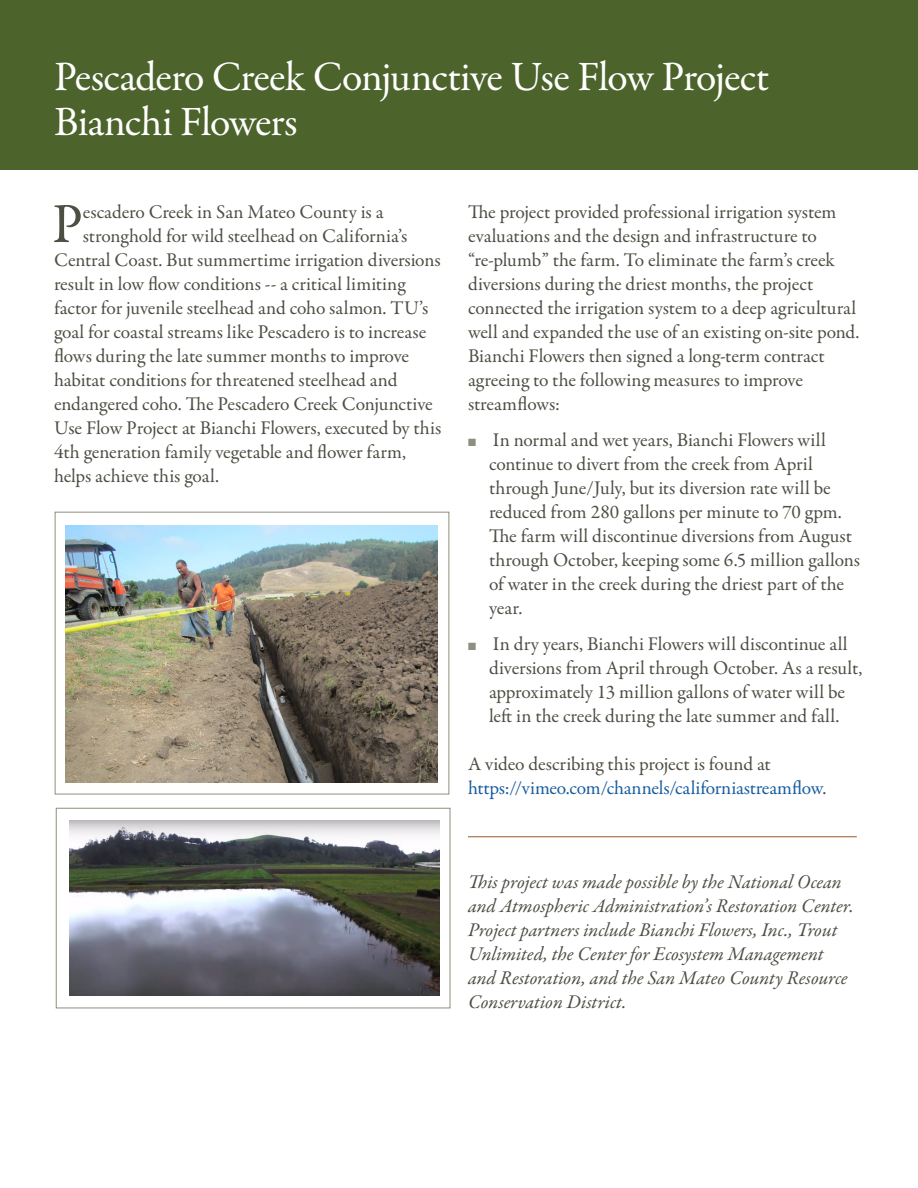
<style>
.page{position:relative;width:918px;height:1188px;background:#fff}
.page>*{position:absolute;margin:0;border:0;box-sizing:border-box;transform-origin:0 0}
.Drop_cap{font:56.55px "Garamond Premr Pro";color:#4f4e44}
.t1{font:42px "Garamond Premr Pro";letter-spacing:-.025em;color:#fff}
.Drop_cap-2{font:19.5px/24px "Garamond Premr Pro";letter-spacing:-.005em;color:#4f4e44}
.t2{font:italic 19.5px/24px "Garamond Premr Pro";color:#4f4e44}
.t3{font:19.5px/24px "Garamond Premr Pro";letter-spacing:-.01em;color:#175d9e}
.s1{color:#908e7f}
.s2{color:#4f4e44}
</style>
<div class="page">
<div style="left:0;top:0;width:918px;height:169px;background:#4c632b"></div>
<hr style="left:468px;top:836px;width:389px;height:1px;background:#9a5428">
<div style="left:55px;top:512px;width:394px;height:282px;border:1px solid #908e7f"></div>
<img style="left:66px;top:525px;width:372px;height:258px">
<div style="left:56px;top:808px;width:394px;height:200px;border:1px solid #908e7f"></div>
<img style="left:70px;top:821px;width:369px;height:174px">
<p class="t1" style="left:54px;top:51px;width:717px">Pescadero Creek Conjunctive Use Flow Project</p>
<p class="t1" style="left:54px;top:96px;width:245px">Bianchi Flowers</p>
<p class="Drop_cap" style="left:52px;top:190px;width:32px">P</p>
<p class="Drop_cap-2" style="left:83px;top:200px;width:302px">escadero Creek in San Mateo County is a</p>
<p class="Drop_cap-2" style="left:83px;top:224px;width:326px">stronghold for wild steelhead on California’s</p>
<p class="Drop_cap-2" style="left:54px;top:248px;width:388px">Central Coast. But summertime irrigation diversions</p>
<p class="Drop_cap-2" style="left:54px;top:272px;width:353px">result in low flow conditions -- a critical limiting</p>
<p class="Drop_cap-2" style="left:54px;top:296px;width:376px">factor for juvenile steelhead and coho salmon. TU’s</p>
<p class="Drop_cap-2" style="left:54px;top:320px;width:374px">goal for coastal streams like Pescadero is to increase</p>
<p class="Drop_cap-2" style="left:54px;top:344px;width:357px">flows during the late summer months to improve</p>
<p class="Drop_cap-2" style="left:54px;top:368px;width:345px">habitat conditions for threatened steelhead and</p>
<p class="Drop_cap-2" style="left:54px;top:392px;width:380px">endangered coho. The Pescadero Creek Conjunctive</p>
<p class="Drop_cap-2" style="left:54px;top:416px;width:389px">Use Flow Project at Bianchi Flowers, executed by this</p>
<p class="Drop_cap-2" style="left:54px;top:440px;width:354px">4th generation family vegetable and flower farm,</p>
<p class="Drop_cap-2" style="left:54px;top:464px;width:167px">helps achieve this goal.</p>
<p class="Drop_cap-2" style="left:468px;top:200px;width:393px">The project provided professional irrigation system evaluations and the design and infrastructure to “re-plumb” the farm. To eliminate the farm’s creek diversions during the driest months, the project connected the irrigation system to a deep agricultural well and expanded the use of an existing on-site pond.<br>Bianchi Flowers then signed a long-term contract agreeing to the following measures to improve streamflows:</p>
<p class="Drop_cap-2" style="left:489px;top:428px;width:373px;text-indent:-21px"><span class="s1">■</span> In normal and wet years, Bianchi Flowers will continue to divert from the creek from April through June/July, but its diversion rate will be reduced from 280 gallons per minute to 70 gpm.<br>The farm will discontinue diversions from August through October, keeping some 6.5 million gallons of water in the creek during the driest part of the year.</p>
<p class="Drop_cap-2" style="left:489px;top:632px;width:375px;text-indent:-21px"><span class="s1">■</span> In dry years, Bianchi Flowers will discontinue all diversions from April through October. As a result, approximately 13 million gallons of water will be left in the creek during the late summer and fall.</p>
<p class="t3" style="left:468px;top:752px;width:360px"><span class="s2">A video describing this project is found at </span>https://vimeo.com/channels/californiastreamflow<span class="s2">.</span></p>
<p class="t2" style="left:468px;top:871px;width:387px">This project was made possible by the National Ocean and Atmospheric Administration’s Restoration Center.<br>Project partners include Bianchi Flowers, Inc., Trout Unlimited, the Center for Ecosystem Management and Restoration, and the San Mateo County Resource Conservation District.</p>
</div>
